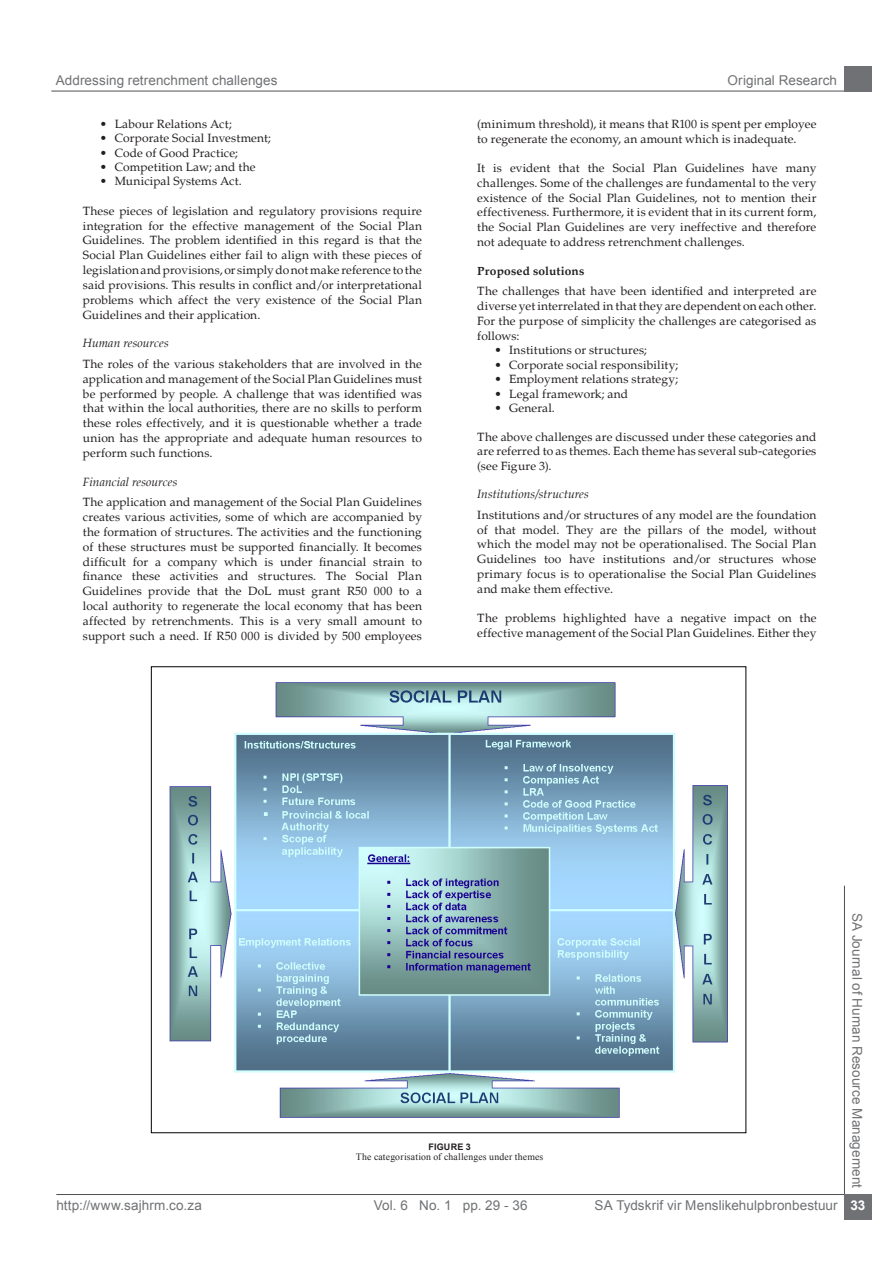
<style>
.page{position:relative;width:893px;height:1263px;background:#fff}
.page>*{position:absolute;margin:0;border:0;box-sizing:border-box;transform-origin:0 0}
.t1{font:13.5px "Arial";letter-spacing:.005em;color:#6f7174}
.Page_number_left{font:700 13.5px "Arial";color:#fff}
.Bodytext_leading_9_9{font:12px/14.9px "Palatino";letter-spacing:.01em;color:#231f20;text-align:justify}
.Hanging_indent{font:12px "Palatino";letter-spacing:.01em;color:#231f20}
.Bodytext{font:12px/14.4px "Palatino";letter-spacing:.01em;color:#231f20;text-align:justify}
.Subheading_italics{font:italic 12px "Palatino";letter-spacing:.005em;color:#231f20}
.Subheading_bold{font:700 12px "Palatino";letter-spacing:.015em;color:#231f20}
.Captions{font:9.75px "Times New Roman";letter-spacing:.02em;color:#231f20}
.Figures{font:700 9px "Arial";letter-spacing:.025em;color:#231f20}
</style>
<div class="page">
<hr style="left:56px;top:1194px;width:793px;height:1px;background:#4f5054">
<hr style="left:51px;top:91px;width:793px;height:1px;background:#4f5054">
<hr style="left:844px;top:886px;width:1px;height:313px;background:#4f5054">
<div style="left:844px;top:66px;width:28px;height:25px;background:#6f7174"></div>
<div style="left:844px;top:1194px;width:28px;height:26px;background:#6f7174"></div>
<img style="left:150px;top:668px;width:597px;height:458px">
<p class="t1" style="left:56px;top:72px;width:223px">Addressing retrenchment challenges</p>
<p class="t1" style="left:728px;top:71px;width:111px">Original Research</p>
<p class="Hanging_indent" style="left:100px;top:117px;width:133px">• Labour Relations Act;</p>
<p class="Hanging_indent" style="left:100px;top:131px;width:173px">• Corporate Social Investment;</p>
<p class="Hanging_indent" style="left:100px;top:145px;width:139px">• Code of Good Practice;</p>
<p class="Hanging_indent" style="left:100px;top:160px;width:157px">• Competition Law; and the</p>
<p class="Hanging_indent" style="left:100px;top:174px;width:143px">• Municipal Systems Act.</p>
<p class="Bodytext_leading_9_9" style="left:83px;top:203px;width:341px">These pieces of legislation and regulatory provisions require integration for the effective management of the Social Plan Guidelines. The problem identified in this regard is that the Social Plan Guidelines either fail to align with these pieces of legislation and provisions, or simply do not make reference to the said provisions. This results in conflict and/or interpretational problems which affect the very existence of the Social Plan Guidelines and their application.</p>
<p class="Subheading_italics" style="left:83px;top:336px;width:87px">Human resources</p>
<p class="Bodytext_leading_9_9" style="left:83px;top:357px;width:341px">The roles of the various stakeholders that are involved in the application and management of the Social Plan Guidelines must be performed by people. A challenge that was identified was that within the local authorities, there are no skills to perform these roles effectively, and it is questionable whether a trade union has the appropriate and adequate human resources to perform such functions.</p>
<p class="Subheading_italics" style="left:83px;top:474px;width:96px">Financial resources</p>
<p class="Bodytext_leading_9_9" style="left:83px;top:495px;width:341px">The application and management of the Social Plan Guidelines creates various activities, some of which are accompanied by the formation of structures. The activities and the functioning of these structures must be supported financially. It becomes difficult for a company which is under financial strain to finance these activities and structures. The Social Plan Guidelines provide that the DoL must grant R50 000 to a local authority to regenerate the local economy that has been affected by retrenchments. This is a very small amount to support such a need. If R50 000 is divided by 500 employees</p>
<p class="Bodytext_leading_9_9" style="left:477px;top:117px;width:341px">(minimum threshold), it means that R100 is spent per employee to regenerate the economy, an amount which is inadequate.</p>
<p class="Bodytext_leading_9_9" style="left:477px;top:161px;width:341px">It is evident that the Social Plan Guidelines have many challenges. Some of the challenges are fundamental to the very existence of the Social Plan Guidelines, not to mention their effectiveness. Furthermore, it is evident that in its current form, the Social Plan Guidelines are very ineffective and therefore not adequate to address retrenchment challenges.</p>
<p class="Subheading_bold" style="left:477px;top:264px;width:109px">Proposed solutions</p>
<p class="Bodytext_leading_9_9" style="left:477px;top:284px;width:341px">The challenges that have been identified and interpreted are diverse yet interrelated in that they are dependent on each other.<br>For the purpose of simplicity the challenges are categorised as follows:</p>
<p class="Hanging_indent" style="left:494px;top:343px;width:154px">• Institutions or structures;</p>
<p class="Hanging_indent" style="left:494px;top:358px;width:185px">• Corporate social responsibility;</p>
<p class="Hanging_indent" style="left:494px;top:372px;width:185px">• Employment relations strategy;</p>
<p class="Hanging_indent" style="left:494px;top:386px;width:135px">• Legal framework; and</p>
<p class="Hanging_indent" style="left:494px;top:401px;width:62px">• General.</p>
<p class="Bodytext" style="left:477px;top:430px;width:341px">The above challenges are discussed under these categories and are referred to as themes. Each theme has several sub-categories (see Figure 3).</p>
<p class="Subheading_italics" style="left:477px;top:487px;width:113px">Institutions/structures</p>
<p class="Bodytext_leading_9_9" style="left:477px;top:507px;width:341px">Institutions and/or structures of any model are the foundation of that model. They are the pillars of the model, without which the model may not be operationalised. The Social Plan Guidelines too have institutions and/or structures whose primary focus is to operationalise the Social Plan Guidelines and make them effective.</p>
<p class="Bodytext_leading_9_9" style="left:477px;top:611px;width:341px">The problems highlighted have a negative impact on the effective management of the Social Plan Guidelines. Either they</p>
<p class="Figures" style="left:428px;top:1141px;width:44px">FIGURE 3</p>
<p class="Captions" style="left:356px;top:1150px;width:189px">The categorisation of challenges under themes</p>
<p class="t1" style="left:56px;top:1197px;width:147px">http://www.sajhrm.co.za</p>
<p class="t1" style="left:374px;top:1197px;width:155px">Vol. 6 No. 1 pp. 29 - 36</p>
<p class="t1" style="left:595px;top:1197px;width:245px">SA Tydskrif vir Menslikehulpbronbestuur</p>
<p class="t1" style="left:866px;top:913px;width:277px;rotate:90deg">SA Journal of Human Resource Management</p>
<p class="Page_number_left" style="left:850px;top:1196px;width:17px">33</p>
</div>
